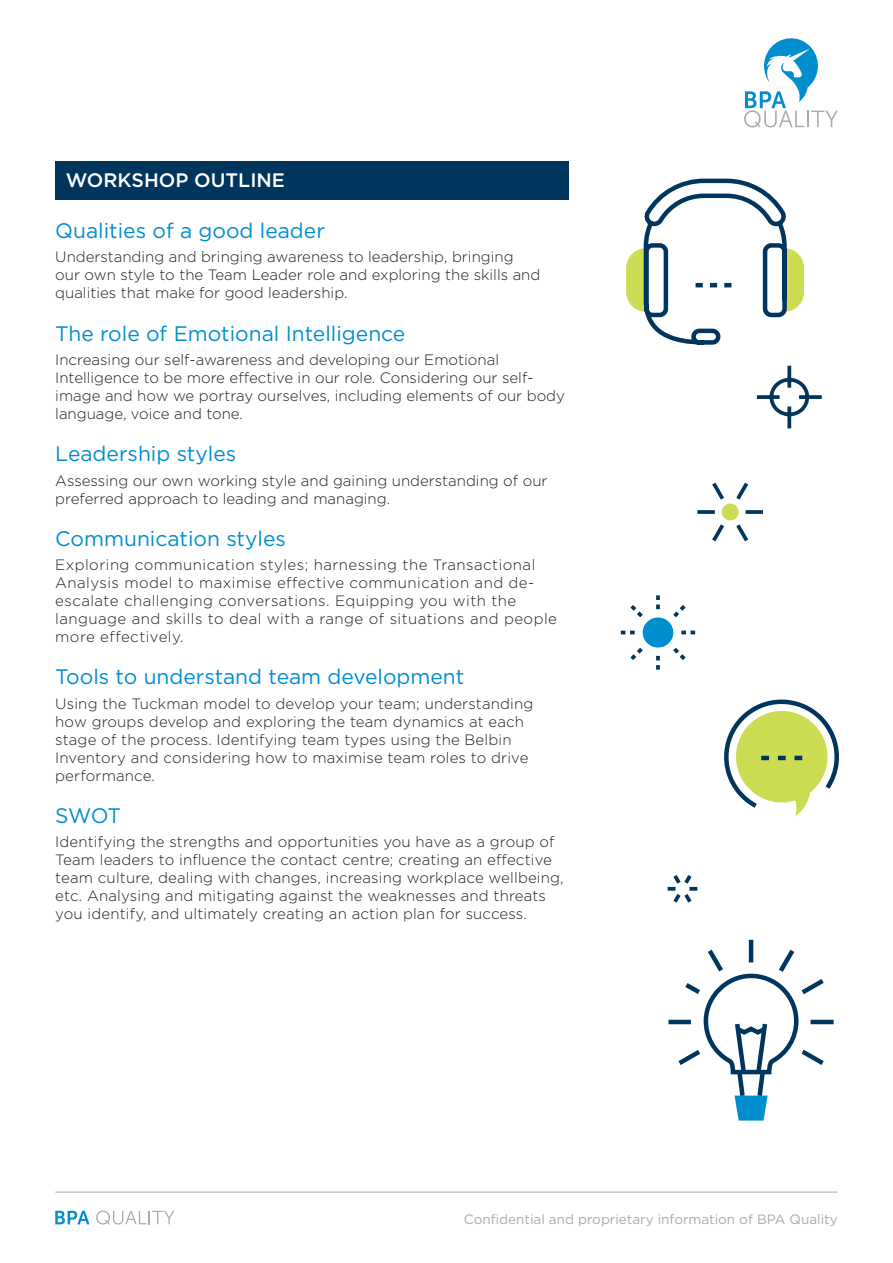
<style>
.page{position:relative;width:893px;height:1263px;background:#fff}
.page>*{position:absolute;margin:0;border:0;box-sizing:border-box;transform-origin:0 0}
.t1{font:21px "Gotham";color:#008ecf}
.t2{font:500 19.5px "Gotham";color:#fff}
.t3{font:300 15px/18px "Gotham";letter-spacing:.01em;color:#231f20}
.t4{font:300 15px/18px "Gotham";letter-spacing:.03em;color:#231f20}
.t5{font:13.5px "Gotham";color:#a8abae}
</style>
<div class="page">
<svg style="left:626px;top:178px;width:178px;height:167px"></svg>
<svg style="left:756px;top:365px;width:66px;height:64px"></svg>
<div style="left:643px;top:617px;width:30px;height:30px;background:#008ecf;border-radius:50%"></div>
<svg style="left:681px;top:631px;width:14px;height:3px"></svg>
<svg style="left:673px;top:605px;width:13px;height:13px"></svg>
<svg style="left:656px;top:595px;width:4px;height:14px"></svg>
<svg style="left:630px;top:605px;width:13px;height:13px"></svg>
<svg style="left:621px;top:631px;width:14px;height:3px"></svg>
<svg style="left:630px;top:647px;width:13px;height:13px"></svg>
<svg style="left:656px;top:656px;width:4px;height:14px"></svg>
<svg style="left:673px;top:647px;width:13px;height:13px"></svg>
<svg style="left:697px;top:482px;width:66px;height:60px"></svg>
<div style="left:722px;top:503px;width:17px;height:17px;background:#cddd53;border-radius:50%"></div>
<svg style="left:667px;top:875px;width:31px;height:28px"></svg>
<svg style="left:724px;top:699px;width:115px;height:117px"></svg>
<svg style="left:668px;top:939px;width:166px;height:181px"></svg>
<div style="left:55px;top:162px;width:513px;height:38px;background:#00355d"></div>
<svg style="left:744px;top:38px;width:94px;height:90px"></svg>
<svg style="left:55px;top:1211px;width:35px;height:13px"></svg>
<svg style="left:96px;top:1210px;width:78px;height:14px"></svg>
<hr style="left:55px;top:1192px;width:783px;height:1px;background:#a8abae">
<p class="t2" style="left:66px;top:167px;width:221px">WORKSHOP OUTLINE</p>
<p class="t1" style="left:55px;top:217px;width:271px">Qualities of a good leader</p>
<p class="t3" style="left:55px;top:248px;width:487px">Understanding and bringing awareness to leadership, bringing our own style to the Team Leader role and exploring the skills and qualities that make for good leadership.</p>
<p class="t1" style="left:55px;top:320px;width:352px">The role of Emotional Intelligence</p>
<p class="t3" style="left:55px;top:350px;width:511px">Increasing our self-awareness and developing our Emotional Intelligence to be more effective in our role. Considering our self&shy;image and how we portray ourselves, including elements of our body language, voice and tone.</p>
<p class="t1" style="left:55px;top:440px;width:182px">Leadership styles</p>
<p class="t3" style="left:55px;top:471px;width:494px">Assessing our own working style and gaining understanding of our preferred approach to leading and managing.</p>
<p class="t1" style="left:55px;top:525px;width:232px">Communication styles</p>
<p class="t4" style="left:55px;top:555px;width:503px">Exploring communication styles; harnessing the Transactional Analysis model to maximise effective communication and de&shy;escalate challenging conversations. Equipping you with the language and skills to deal with a range of situations and people more effectively.</p>
<p class="t1" style="left:55px;top:663px;width:411px">Tools to understand team development</p>
<p class="t3" style="left:55px;top:694px;width:480px">Using the Tuckman model to develop your team; understanding how groups develop and exploring the team dynamics at each stage of the process. Identifying team types using the Belbin Inventory and considering how to maximise team roles to drive performance.</p>
<p class="t1" style="left:55px;top:802px;width:67px">SWOT</p>
<p class="t3" style="left:55px;top:833px;width:510px">Identifying the strengths and opportunities you have as a group of Team leaders to influence the contact centre; creating an effective team culture, dealing with changes, increasing workplace wellbeing, etc. Analysing and mitigating against the weaknesses and threats you identify, and ultimately creating an action plan for success.</p>
<p class="t5" style="left:464px;top:1210px;width:375px">Confidential and proprietary information of BPA Quality</p>
</div>
